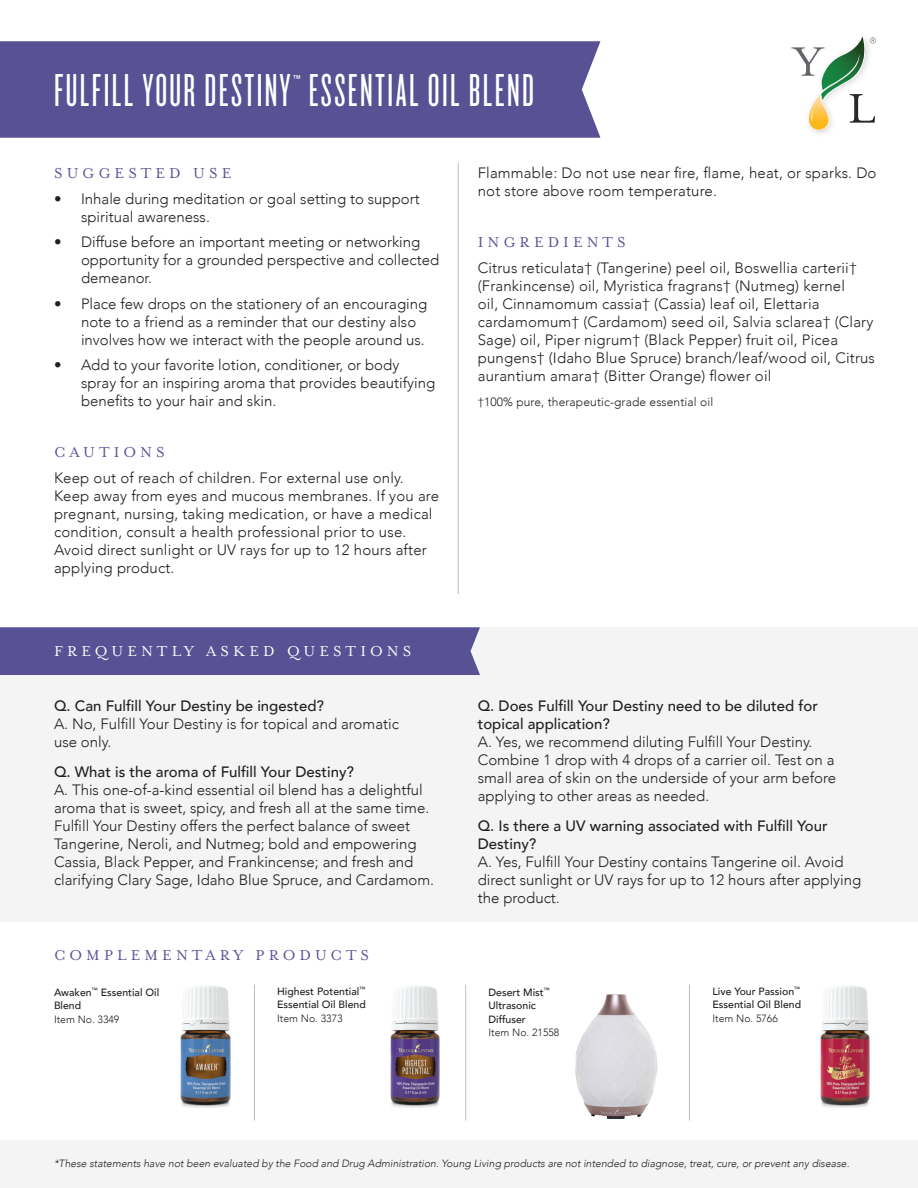
<style>
.page{position:relative;width:918px;height:1188px;background:#fff}
.page>*{position:absolute;margin:0;border:0;box-sizing:border-box;transform-origin:0 0}
.t1{font:48px "Knockout 26 Junior Flywght";letter-spacing:.05em;color:#fff}
.t2{font:16.5px "Mrs Eaves OT";letter-spacing:.25em;color:#585194}
.t3{font:16.5px "Mrs Eaves OT";letter-spacing:.25em;color:#fff}
.t4{font:300 15px/18px "Avenir";color:#231f20}
.t5{font:300 12px "Avenir";letter-spacing:.01em;color:#231f20}
.t6{font:italic 300 10.5px "Avenir";color:#231f20}
.t7{font:500 10.5px/13.5px "Avenir";color:#231f20}
.t8{font:300 10.5px "Avenir";color:#231f20}
.s1{font-weight:500}
.s2{font-weight:300}
</style>
<div class="page">
<div style="left:0;top:627px;width:918px;height:295px;background:#f4f4f4"></div>
<div style="left:0;top:627px;width:480px;height:48px;background:#585194"></div>
<hr style="left:458px;top:163px;width:1px;height:431px;background:#bcbdc0">
<div style="left:0;top:41px;width:600px;height:97px;background:#585194"></div>
<svg style="left:791px;top:36px;width:85px;height:94px"></svg>
<div style="left:0;top:1140px;width:918px;height:48px;background:#f4f4f4"></div>
<hr style="left:254px;top:985px;width:1px;height:135px;background:#bcbdc0">
<hr style="left:465px;top:985px;width:1px;height:135px;background:#bcbdc0">
<hr style="left:689px;top:985px;width:1px;height:135px;background:#bcbdc0">
<img style="left:391px;top:986px;width:49px;height:122px">
<img style="left:820px;top:986px;width:50px;height:122px">
<img style="left:181px;top:986px;width:49px;height:122px">
<img style="left:575px;top:994px;width:83px;height:125px">
<p class="t1" style="left:54px;top:64px;width:482px">FULFILL YOUR DESTINY<sup>™</sup> ESSENTIAL OIL BLEND</p>
<p class="t2" style="left:54px;top:164px;width:179px">SUGGESTED USE</p>
<p class="t4" style="left:81px;top:190px;width:340px;text-indent:-27px">• Inhale during meditation or goal setting to support spiritual awareness.</p>
<p class="t4" style="left:81px;top:233px;width:360px;text-indent:-27px">• Diffuse before an important meeting or networking opportunity for a grounded perspective and collected demeanor.</p>
<p class="t4" style="left:81px;top:295px;width:348px;text-indent:-27px">• Place few drops on the stationery of an encouraging note to a friend as a reminder that our destiny also involves how we interact with the people around us.</p>
<p class="t4" style="left:81px;top:356px;width:356px;text-indent:-27px">• Add to your favorite lotion, conditioner, or body spray for an inspiring aroma that provides beautifying benefits to your hair and skin.</p>
<p class="t2" style="left:54px;top:443px;width:112px">CAUTIONS</p>
<p class="t4" style="left:54px;top:469px;width:387px">Keep out of reach of children. For external use only.<br>Keep away from eyes and mucous membranes. If you are pregnant, nursing, taking medication, or have a medical condition, consult a health professional prior to use.<br>Avoid direct sunlight or UV rays for up to 12 hours after applying product.</p>
<p class="t3" style="left:54px;top:642px;width:359px">FREQUENTLY ASKED QUESTIONS</p>
<p class="t4" style="left:54px;top:697px;width:346px"><span class="s1">Q. Can Fulfill Your Destiny be ingested?<br></span>A. No, Fulfill Your Destiny is for topical and aromatic use only.</p>
<p class="t4" style="left:54px;top:763px;width:382px"><span class="s1">Q. What is the aroma of Fulfill Your Destiny?<br></span>A. This one-of-a-kind essential oil blend has a delightful aroma that is sweet, spicy, and fresh all at the same time.<br>Fulfill Your Destiny offers the perfect balance of sweet Tangerine, Neroli, and Nutmeg; bold and empowering Cassia, Black Pepper, and Frankincense; and fresh and clarifying Clary Sage, Idaho Blue Spruce, and Cardamom.</p>
<p class="t2" style="left:54px;top:946px;width:317px">COMPLEMENTARY PRODUCTS</p>
<p class="t7" style="left:54px;top:985px;width:107px">Awaken<sup>™</sup> Essential Oil<br>Blend</p>
<p class="t8" style="left:54px;top:1013px;width:67px">Item No. 3349</p>
<p class="t7" style="left:277px;top:984px;width:90px">Highest Potential<sup>™<br></sup>Essential Oil Blend</p>
<p class="t8" style="left:277px;top:1012px;width:67px">Item No. 3373</p>
<p class="t4" style="left:478px;top:164px;width:400px">Flammable: Do not use near fire, flame, heat, or sparks. Do not store above room temperature.</p>
<p class="t2" style="left:478px;top:233px;width:149px">INGREDIENTS</p>
<p class="t4" style="left:478px;top:259px;width:399px">Citrus reticulata† (Tangerine) peel oil, Boswellia carterii† (Frankincense) oil, Myristica fragrans† (Nutmeg) kernel<br>oil, Cinnamomum cassia† (Cassia) leaf oil, Elettaria cardamomum† (Cardamom) seed oil, Salvia sclarea† (Clary Sage) oil, Piper nigrum† (Black Pepper) fruit oil, Picea pungens† (Idaho Blue Spruce) branch/leaf/wood oil, Citrus aurantium amara† (Bitter Orange) flower oil</p>
<p class="t5" style="left:478px;top:395px;width:237px">†100% pure, therapeutic-grade essential oil</p>
<p class="t4" style="left:478px;top:697px;width:360px"><span class="s1">Q. Does Fulfill Your Destiny need to be diluted for topical application?<br></span>A. Yes, we recommend diluting Fulfill Your Destiny.<br>Combine 1 drop with 4 drops of a carrier oil. Test on a small area of skin on the underside of your arm before applying to other areas as needed.</p>
<p class="t4" style="left:478px;top:817px;width:385px"><span class="s1">Q. Is there a UV warning associated with Fulfill Your Destiny?<br></span>A. Yes, Fulfill Your Destiny contains Tangerine oil. Avoid direct sunlight or UV rays for up to 12 hours after applying the product.</p>
<p class="t7" style="left:488px;top:985px;width:72px">Desert Mist<sup>™<br></sup>Ultrasonic<br>Diffuser<br><span class="s2">Item No. 21558</span></p>
<p class="t7" style="left:712px;top:984px;width:90px">Live Your Passion<sup>™<br></sup>Essential Oil Blend</p>
<p class="t8" style="left:712px;top:1012px;width:67px">Item No. 5766</p>
<p class="t6" style="left:54px;top:1157px;width:797px">*These statements have not been evaluated by the Food and Drug Administration. Young Living products are not intended to diagnose, treat, cure, or prevent any disease.</p>
</div>
